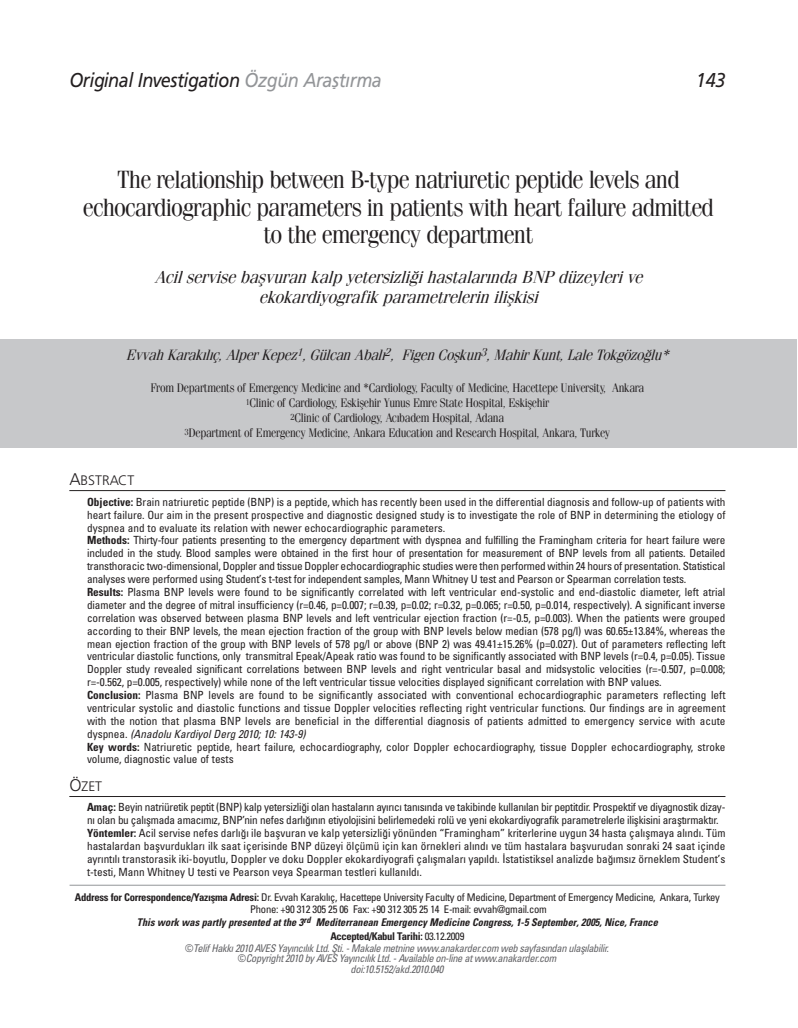
<style>
.page{position:relative;width:798px;height:1028px;background:#fff}
.page>*{position:absolute;margin:0;border:0;box-sizing:border-box;transform-origin:0 0}
.t1{font:25px/27.5px "Fenice Tr";letter-spacing:-.035em;color:#231f20;text-align:center;scale:.95 1}
.t2{font:20px "Frutiger Italic Tr";letter-spacing:-.025em;color:#231f20;scale:.9 1}
.t3{font:italic 17.5px/20px "Fenice Tr";color:#231f20;text-align:center}
.t4{font:italic 15px "Fenice Tr";color:#231f20}
.t5{font:13.75px "Frutiger Light Nr Tr";color:#231f20}
.t6{font:12.5px/15px "Fenice Tr";letter-spacing:-.025em;color:#231f20;text-align:center;scale:.9 1}
.t7{font:11.25px/12.9px "Univers Condensed Tr";letter-spacing:-.01em;color:#231f20}
.t8{font:11.25px "Univers Cond Ita Tr";color:#231f20}
.t9{font:10.62px/12.5px "Univers Condensed Tr";letter-spacing:-.025em;color:#231f20;text-align:center}
.t10{font:10.62px/10.6px "Univers Cond Ita Tr";letter-spacing:-.03em;color:#636366;text-align:center}
.t11{font:10.62px "Univers Cond Bd Ita Tr";color:#231f20}
.t12{font:10.62px "Univers Cond Bd Tr";letter-spacing:-.03em;color:#231f20}
.s1{color:#939598}
.s2{font-size:16.88px}
.s3{font-family:"Univers Cond Bd Tr"}
.s4{font-family:"Univers Condensed Tr"}
</style>
<div class="page">
<div style="left:0;top:339px;width:796px;height:109px;background:#c7c8ca"></div>
<hr style="left:69px;top:490px;width:656px;height:1px;background:#231f20">
<hr style="left:69px;top:796px;width:656px;height:1px;background:#231f20">
<hr style="left:69px;top:885px;width:656px;height:1px;background:#939598">
<h2 class="t2" style="left:69px;top:72px;width:349px">Original Investigation <span class="s1">Özgün Araşt›rma</span></h2>
<h2 class="t2" style="left:696px;top:72px;width:34px">143</h2>
<h1 class="t1" style="left:83px;top:168px;width:665px">The relationship between B-type natriuretic peptide levels and echocardiographic parameters in patients with heart failure admitted to the emergency department</h1>
<h3 class="t3" style="left:154px;top:269px;width:493px">Acilservisebaşvuran kalp yetersizliğihastalarında BNP düzeylerive ekokardiyografik parametrelerin ilişkisi</h3>
<h3 class="t4" style="left:126px;top:349px;width:548px">Evvah Karakılıç,AlperKepez<sup>1</sup>,Gülcan Abalı<sup>2</sup>, Figen Coşkun<sup>3</sup>,MahirKunt,LaleTokgözoğlu*</h3>
<p class="t6" style="left:150px;top:381px;width:550px">From Departments of Emergency Medicine and *Cardiology, Faculty of Medicine, Hacettepe University, Ankara <sup>1</sup>Clinic of Cardiology, Eskişehir Yunus Emre State Hospital, Eskişehir<br><sup>2</sup>Clinic of Cardiology, Acıbadem Hospital, Adana<br><sup>3</sup>Department of Emergency Medicine, Ankara Education and Research Hospital, Ankara, Turkey</p>
<p class="t5" style="left:69px;top:474px;width:66px"><span class="s2">A</span>BSTRACT</p>
<p class="t7" style="left:87px;top:496px;width:639px"><span class="s3">Objective:</span> Brain natriuretic peptide (BNP) is a peptide, which has recently been used in the differential diagnosis and follow-up of patients with heart failure. Our aim in the present prospective and diagnostic designed study is to investigate the role of BNP in determining the etiology of dyspnea and to evaluate its relation with newer echocardiographic parameters.<br><span class="s3">Methods:</span> Thirty-four patients presenting to the emergency department with dyspnea and fulfilling the Framingham criteria for heart failure were included in the study. Blood samples were obtained in the first hour of presentation for measurement of BNP levels from all patients. Detailed transthoracic two-dimensional, Doppler and tissue Doppler echocardiographic studies were then performed within 24 hours of presentation. Statistical analyses were performed using Student’s t-test for independent samples, Mann Whitney U test and Pearson or Spearman correlation tests.<br><span class="s3">Results:</span> Plasma BNP levels were found to be significantly correlated with left ventricular end-systolic and end-diastolic diameter, left atrial diameter and the degree of mitral insufficiency (r=0.46, p=0.007; r=0.39, p=0.02; r=0.32, p=0.065; r=0.50, p=0.014, respectively). A significant inverse correlation was observed between plasma BNP levels and left ventricular ejection fraction (r=-0.5, p=0.003). When the patients were grouped according to their BNP levels, the mean ejection fraction of the group with BNP levels below median (578 pg/l) was 60.65±13.84%, whereas the mean ejection fraction of the group with BNP levels of 578 pg/l or above (BNP 2) was 49.41±15.26% (p=0.027). Out of parameters reflecting left ventricular diastolic functions, only transmitral Epeak/Apeak ratio was found to be significantly associated with BNP levels (r=0.4, p=0.05). Tissue Doppler study revealed significant correlations between BNP levels and right ventricular basal and midsystolic velocities (r=-0.507, p=0.008; r=-0.562, p=0.005, respectively) while none of the left ventricular tissue velocities displayed significant correlation with BNP values.<br><span class="s3">Conclusion:</span> Plasma BNP levels are found to be significantly associated with conventional echocardiographic parameters reflecting left ventricular systolic and diastolic functions and tissue Doppler velocities reflecting right ventricular functions. Our findings are in agreement with the notion that plasma BNP levels are beneficial in the differential diagnosis of patients admitted to emergency service with acute</p>
<p class="t8" style="left:87px;top:729px;width:220px"><span class="s4">dyspnea.</span> (Anadolu Kardiyol Derg 2010; 10: 143-9)</p>
<p class="t7" style="left:87px;top:741px;width:639px"><span class="s3">Key words:</span> Natriuretic peptide, heart failure, echocardiography, color Doppler echocardiography, tissue Doppler echocardiography, stroke volume, diagnostic value of tests</p>
<p class="t5" style="left:69px;top:780px;width:34px"><span class="s2">Ö</span>ZET</p>
<p class="t7" style="left:87px;top:801px;width:639px"><span class="s3">Amaç:</span> Beyin natriüretik peptit (BNP) kalp yetersizliği olan hastaların ayırıcı tanısında ve takibinde kullanılan bir peptitdir. Prospektif ve diyagnostik dizay&shy;nı olan bu çalışmada amacımız, BNP’nin nefes darlığının etiyolojisini belirlemedeki rolü ve yeni ekokardiyografik parametrelerle ilişkisini araştırmaktır.<br><span class="s3">Yöntemler:</span> Acil servise nefes darlığı ile başvuran ve kalp yetersizliği yönünden “Framingham” kriterlerine uygun 34 hasta çalışmaya alındı. Tüm hastalardan başvurdukları ilk saat içerisinde BNP düzeyi ölçümü için kan örnekleri alındı ve tüm hastalara başvurudan sonraki 24 saat içinde ayrıntılı transtorasik iki-boyutlu, Doppler ve doku Doppler ekokardiyografi çalışmaları yapıldı. İstatistiksel analizde bağımsız örneklem Student’s t-testi, Mann Whitney U testi ve Pearson veya Spearman testleri kullanıldı.</p>
<p class="t9" style="left:75px;top:891px;width:646px"><span class="s3">Address for Correspondence/Yazışma Adresi:</span> Dr. Evvah Karakılıç, Hacettepe University Faculty of Medicine, Department of Emergency Medicine, Ankara, Turkey<br>Phone: +90 312 305 25 06 Fax: +90 312 305 25 14 E-mail: evvah@gmail.com</p>
<p class="t11" style="left:137px;top:918px;width:522px">This work was partly presented at the 3<sup>rd</sup> Mediterranean Emergency Medicine Congress, 1-5 September, 2005, Nice, France</p>
<p class="t10" style="left:185px;top:943px;width:425px"><span class="s4">©</span>Telif Hakk› 2010 AVES Yay›nc›l›k Ltd. Şti. - Makale metnine www.anakarder.com web sayfas›ndan ulaş›labilir. <span class="s4">©</span>Copyright 2010 by AVES Yay›nc›l›k Ltd. - Available on-line at www.anakarder.com<br>doi:10.5152/akd.2010.040</p>
<p class="t12" style="left:330px;top:932px;width:135px">Accepted/Kabul Tarihi: <span class="s4">03.12.2009</span></p>
</div>
